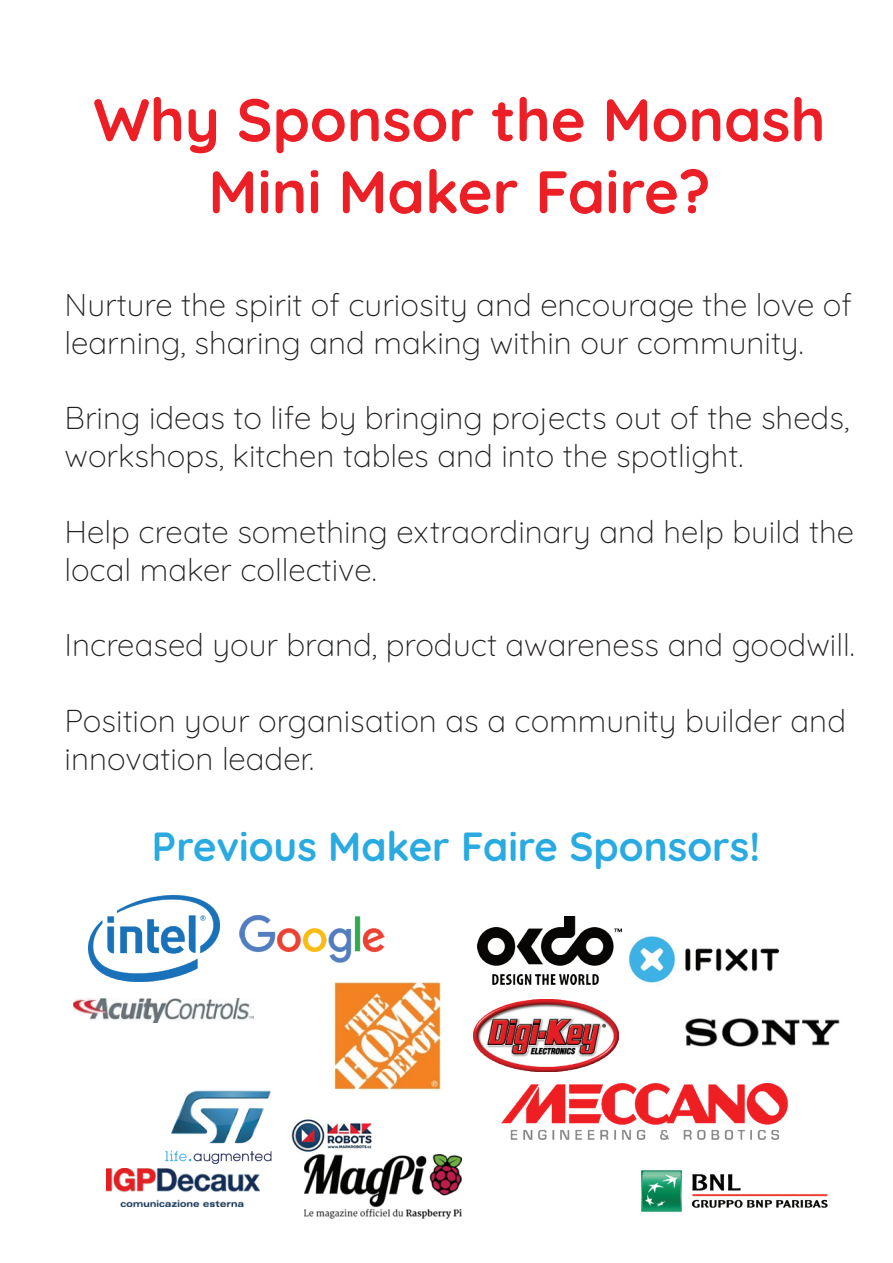
<style>
.page{position:relative;width:893px;height:1263px;background:#fff}
.page>*{position:absolute;margin:0;border:0;box-sizing:border-box;transform-origin:0 0}
.t1{font:700 60px/72px "Quicksand";color:#ed1f26;text-align:center}
.t2{font:700 40.5px "Quicksand";color:#29aae1}
.t3{font:300 31.5px/37.8px "Quicksand";color:#231f20}
</style>
<div class="page">
<img style="left:240px;top:915px;width:144px;height:48px">
<img style="left:333px;top:982px;width:109px;height:108px">
<img style="left:477px;top:916px;width:145px;height:68px">
<img style="left:473px;top:1000px;width:145px;height:72px">
<img style="left:165px;top:1090px;width:107px;height:74px">
<img style="left:291px;top:1119px;width:82px;height:47px">
<img style="left:502px;top:1083px;width:287px;height:56px">
<img style="left:630px;top:936px;width:149px;height:47px">
<img style="left:89px;top:896px;width:130px;height:86px">
<img style="left:74px;top:999px;width:180px;height:23px">
<img style="left:685px;top:1018px;width:155px;height:29px">
<img style="left:641px;top:1170px;width:187px;height:42px">
<img style="left:305px;top:1154px;width:156px;height:65px">
<img style="left:107px;top:1168px;width:153px;height:38px">
<h1 class="t1" style="left:93px;top:79px;width:734px">Why Sponsor the Monash<br>Mini Maker Faire?</h1>
<p class="t3" style="left:65px;top:283px;width:789px">Nurture the spirit of curiosity and encourage the love of learning, sharing and making within our community.</p>
<p class="t3" style="left:65px;top:396px;width:786px">Bring ideas to life by bringing projects out of the sheds, workshops, kitchen tables and into the spotlight.</p>
<p class="t3" style="left:65px;top:509px;width:791px">Help create something extraordinary and help build the local maker collective.</p>
<p class="t3" style="left:65px;top:623px;width:792px">Increased your brand, product awareness and goodwill.</p>
<p class="t3" style="left:65px;top:698px;width:783px">Position your organisation as a community builder and innovation leader.</p>
<p class="t2" style="left:152px;top:813px;width:610px">Previous Maker Faire Sponsors!</p>
</div>
